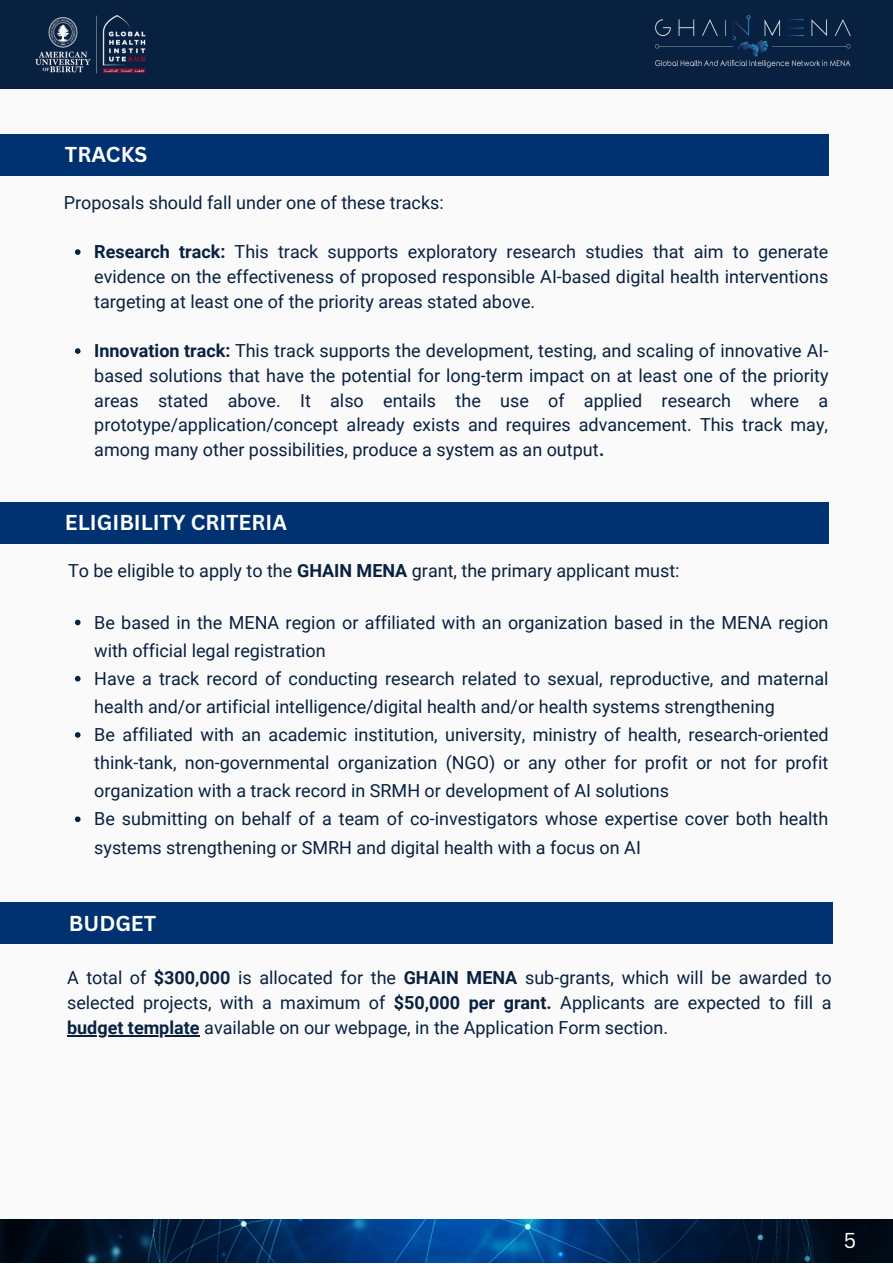
<style>
.page{position:relative;width:893px;height:1264px;background:#fff}
.page>*{position:absolute;margin:0;border:0;box-sizing:border-box;transform-origin:0 0}
.t1{font:700 21px "Canva Sans";color:#fff}
.t2{font:21px "Canva Sans";color:#fff}
.t3{font:18px/24.8px "Roboto";color:#092140;text-align:justify}
.s1{font-weight:700}
</style>
<div class="page">
<div style="left:0;top:0;width:892px;height:1262px;background:#fafafa"></div>
<div style="left:0;top:0;width:892px;height:89px;background:#092140"></div>
<img style="left:35px;top:15px;width:111px;height:59px">
<img style="left:655px;top:15px;width:196px;height:53px">
<img style="left:0;top:1219px;width:892px;height:43px">
<svg style="left:75px;top:249px;width:5px;height:6px"></svg>
<svg style="left:75px;top:348px;width:5px;height:6px"></svg>
<div style="left:0;top:134px;width:828px;height:42px;background:#003271"></div>
<div style="left:0;top:502px;width:828px;height:41px;background:#003271"></div>
<svg style="left:75px;top:619px;width:5px;height:6px"></svg>
<svg style="left:75px;top:676px;width:5px;height:5px"></svg>
<svg style="left:75px;top:732px;width:5px;height:5px"></svg>
<svg style="left:75px;top:816px;width:5px;height:6px"></svg>
<div style="left:0;top:902px;width:832px;height:42px;background:#003271"></div>
<hr style="left:67px;top:1034px;width:133px;height:2px;background:#092140">
<p class="t1" style="left:65px;top:140px;width:84px">TRACKS</p>
<p class="t3" style="left:64px;top:190px;width:381px">Proposals should fall under one of these tracks:</p>
<p class="t3" style="left:94px;top:240px;width:735px"><span class="s1">Research track:</span> This track supports exploratory research studies that aim to generate evidence on the effectiveness of proposed responsible AI-based digital health interventions targeting at least one of the priority areas stated above.</p>
<p class="t3" style="left:94px;top:339px;width:735px"><span class="s1">Innovation track:</span> This track supports the development, testing, and scaling of innovative AI&shy;based solutions that have the potential for long-term impact on at least one of the priority areas stated above. It also entails the use of applied research where a prototype/application/concept already exists and requires advancement. This track may, among many other possibilities, produce a system as an output<span class="s1">.</span></p>
<p class="t1" style="left:65px;top:507px;width:223px">ELIGIBILITY CRITERIA</p>
<p class="t3" style="left:68px;top:558px;width:613px">To be eligible to apply to the <span class="s1">GHAIN MENA</span> grant, the primary applicant must:</p>
<p class="t3" style="left:94px;top:608px;width:735px;line-height:28px">Be based in the MENA region or affiliated with an organization based in the MENA region with official legal registration</p>
<p class="t3" style="left:94px;top:664px;width:735px;line-height:28px">Have a track record of conducting research related to sexual, reproductive, and maternal health and/or artificial intelligence/digital health and/or health systems strengthening</p>
<p class="t3" style="left:94px;top:721px;width:735px;line-height:28px">Be affiliated with an academic institution, university, ministry of health, research-oriented think-tank, non-governmental organization (NGO) or any other for profit or not for profit organization with a track record in SRMH or development of AI solutions</p>
<p class="t3" style="left:94px;top:805px;width:735px;line-height:28px">Be submitting on behalf of a team of co-investigators whose expertise cover both health systems strengthening or SMRH and digital health with a focus on AI</p>
<p class="t1" style="left:69px;top:908px;width:89px">BUDGET</p>
<p class="t3" style="left:67px;top:965px;width:766px">A total of <span class="s1">$300,000</span> is allocated for the <span class="s1">GHAIN MENA</span> sub-grants, which will be awarded to selected projects, with a maximum of <span class="s1">$50,000 per grant.</span> Applicants are expected to fill a <span class="s1">budget template</span> available on our webpage, in the Application Form section.</p>
<p class="t2" style="left:843px;top:1225px;width:14px">5</p>
</div>
